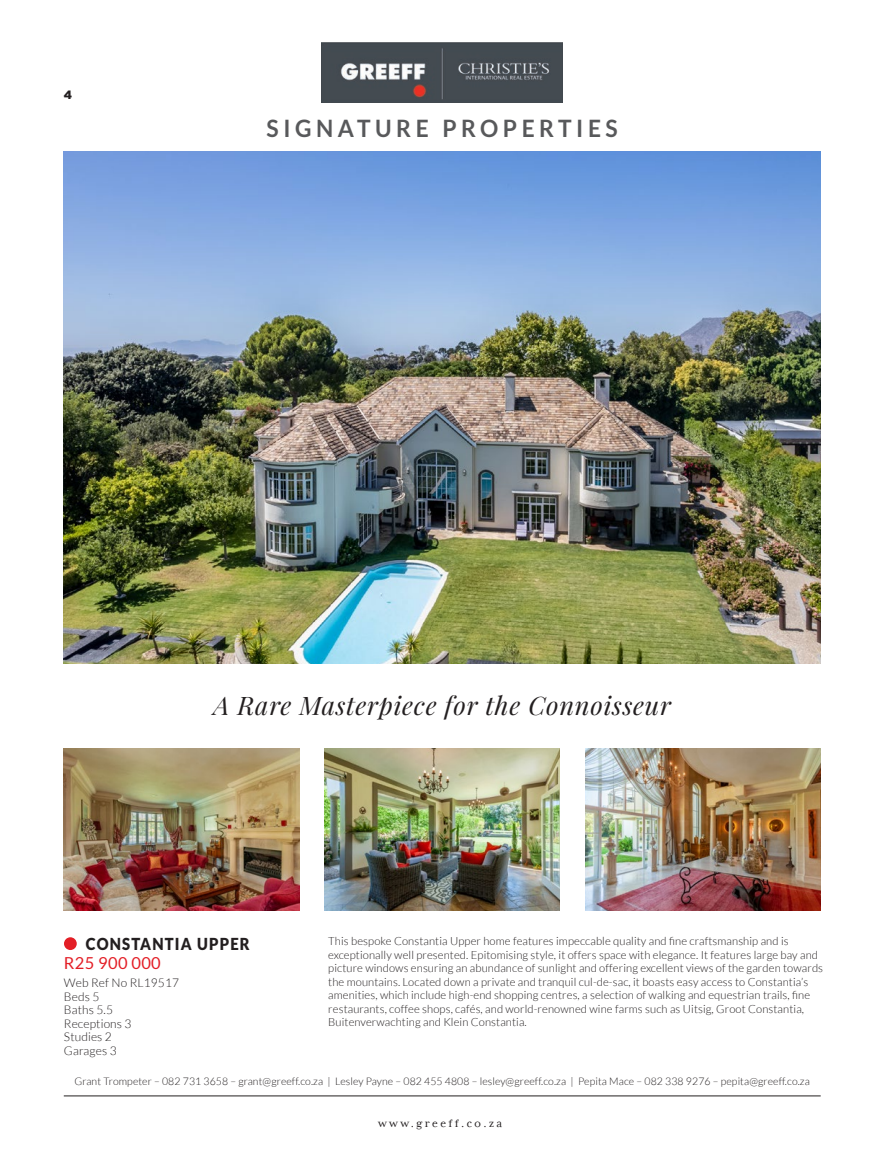
<style>
.page{position:relative;width:893px;height:1170px;background:#fff}
.page>*{position:absolute;margin:0;border:0;box-sizing:border-box;transform-origin:0 0}
.t1{font:italic 25.5px "Playfair Display";letter-spacing:.03em;color:#231f20}
.t2{font:700 24px "Lato";letter-spacing:.2em;color:#58595b;scale:.95 1}
.t3{font:900 16.5px "Lato";letter-spacing:.08em;color:#231f20;scale:.9 1}
.t4{font:16.5px "Lato";letter-spacing:.02em;color:#e31e26}
.t5{font:300 12px/13.5px "Lato";letter-spacing:.01em;color:#231f20}
.t6{font:12px "Mrs Eaves XL Serif OT";letter-spacing:.2em;color:#231f20}
.t7{font:900 12px "Gotham";color:#231f20}
.t8{font:300 11.25px/13.5px "Lato";letter-spacing:.01em;color:#231f20}
.t9{font:300 10.5px "Lato";letter-spacing:.01em;color:#231f20}
</style>
<div class="page">
<hr style="left:64px;top:1095px;width:757px;height:1px;background:#231f20">
<img style="left:64px;top:748px;width:235px;height:162px">
<img style="left:325px;top:748px;width:235px;height:162px">
<img style="left:585px;top:748px;width:236px;height:162px">
<img style="left:64px;top:151px;width:757px;height:512px">
<div style="left:64px;top:937px;width:13px;height:12px;background:#e31e26;border-radius:50%"></div>
<img style="left:321px;top:43px;width:242px;height:60px">
<p class="t7" style="left:64px;top:87px;width:10px">4</p>
<h2 class="t2" style="left:267px;top:115px;width:371px">SIGNATURE PROPERTIES</h2>
<h1 class="t1" style="left:214px;top:688px;width:459px">A Rare Masterpiece for the Connoisseur</h1>
<h3 class="t3" style="left:86px;top:934px;width:184px">CONSTANTIA UPPER</h3>
<h3 class="t4" style="left:64px;top:953px;width:98px">R25 900 000</h3>
<p class="t5" style="left:64px;top:976px;width:117px">Web Ref No RL19517<br>Beds 5<br>Baths 5.5<br>Receptions 3<br>Studies 2<br>Garages 3</p>
<p class="t8" style="left:328px;top:934px;width:496px">This bespoke Constantia Upper home features impeccable quality and fine craftsmanship and is exceptionally well presented. Epitomising style, it offers space with elegance. It features large bay and picture windows ensuring an abundance of sunlight and offering excellent views of the garden towards the mountains. Located down a private and tranquil cul-de-sac, it boasts easy access to Constantia’s amenities, which include high-end shopping centres, a selection of walking and equestrian trails, fine restaurants, coffee shops, cafés, and world-renowned wine farms such as Uitsig, Groot Constantia, Buitenverwachting and Klein Constantia.</p>
<p class="t9" style="left:74px;top:1075px;width:737px">Grant Trompeter – 082 731 3658 – grant@greeff.co.za | Lesley Payne – 082 455 4808 – lesley@greeff.co.za | Pepita Mace – 082 338 9276 – pepita@greeff.co.za</p>
<p class="t6" style="left:378px;top:1116px;width:125px">www.greeff.co.za</p>
</div>
